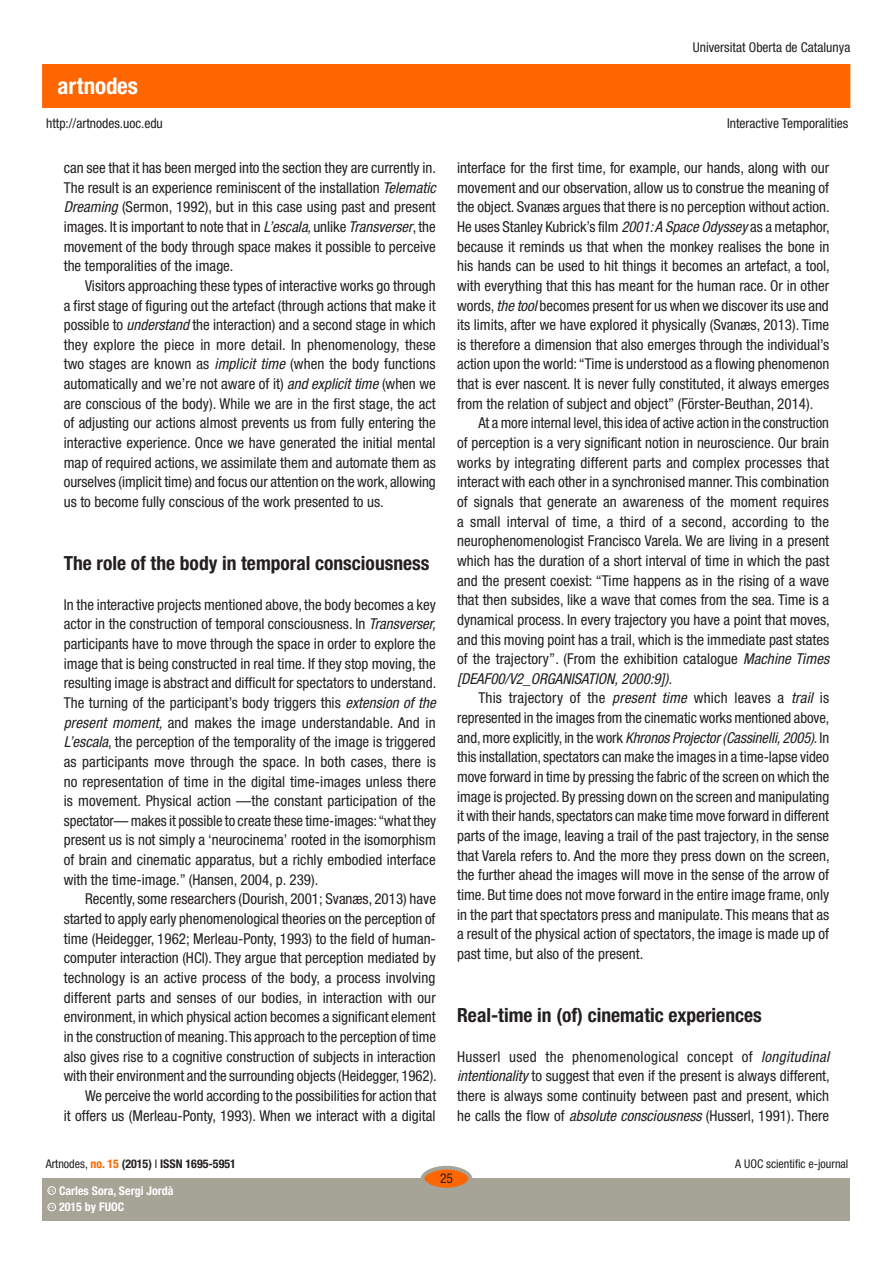
<style>
.page{position:relative;width:893px;height:1263px;background:#fff}
.page>*{position:absolute;margin:0;border:0;box-sizing:border-box;transform-origin:0 0}
.t1{font:700 condensed 22.95px "Helvetica Neue LT Std";color:#fff}
.SUBTITOLS{font:700 condensed 19.5px "Helvetica Neue LT Std";color:#231f20}
.text_general{font:condensed 15px/19.6px "Helvetica Neue LT Std";color:#231f20;text-align:justify}
.text_general_primerp{font:condensed 15px/19.6px "Helvetica Neue LT Std";color:#231f20;text-align:justify}
.t2{font:condensed 13.5px "Helvetica Neue LT Std";color:#231f20}
.t3{font:700 condensed 12px "Helvetica Neue LT Std";color:#231f20}
.t4{font:700 condensed 12px "Helvetica Neue LT Std";color:#fff}
.t5{font:condensed 12px "Helvetica Neue LT Std";color:#231f20}
.t6{font:600 3.9px "Adobe Caslon Pro";color:#fff}
.s1{font-style:italic}
.s2{font-weight:400}
.s3{color:#f60}
</style>
<div class="page">
<div style="left:43px;top:65px;width:807px;height:42px;background:#f60"></div>
<div style="left:43px;top:1178px;width:807px;height:42px;background:#a6a397"></div>
<div style="left:422px;top:1168px;width:48px;height:21px;background:#f60;border-radius:50%"></div>
<div style="left:421px;top:1166px;width:51px;height:25px;border:4px solid #a6a397;border-radius:50%"></div>
<div style="left:48px;top:1186px;width:8px;height:8px;border:1px solid #fff;border-radius:50%"></div>
<div style="left:48px;top:1203px;width:8px;height:8px;border:1px solid #fff;border-radius:50%"></div>
<h1 class="t1" style="left:58px;top:72px;width:82px">artnodes</h1>
<p class="t2" style="left:693px;top:40px;width:159px">Universitat Oberta de Catalunya</p>
<p class="t2" style="left:46px;top:115px;width:118px">http://artnodes.uoc.edu</p>
<p class="t2" style="left:727px;top:115px;width:123px">Interactive Temporalities</p>
<p class="text_general" style="left:64px;top:158px;width:374px">can see that it has been merged into the section they are currently in.<br>The result is an experience reminiscent of the installation <span class="s1">Telematic Dreaming</span> (Sermon, 1992), but in this case using past and present images. It is important to note that in <span class="s1">L’escala,</span> unlike <span class="s1">Transverser</span>, the movement of the body through space makes it possible to perceive the temporalities of the image.</p>
<p class="text_general" style="left:64px;top:276px;width:374px;text-indent:21px">Visitors approaching these types of interactive works go through a first stage of figuring out the artefact (through actions that make it possible to <span class="s1">understand</span> the interaction) and a second stage in which they explore the piece in more detail. In phenomenology, these two stages are known as <span class="s1">implicit time</span> (when the body functions automatically and we’re not aware of it) <span class="s1">and explicit time</span> (when we are conscious of the body). While we are in the first stage, the act of adjusting our actions almost prevents us from fully entering the interactive experience. Once we have generated the initial mental map of required actions, we assimilate them and automate them as ourselves (implicit time) and focus our attention on the work, allowing us to become fully conscious of the work presented to us.</p>
<p class="SUBTITOLS" style="left:64px;top:552px;width:367px">The role of the body in temporal consciousness</p>
<p class="text_general_primerp" style="left:64px;top:594px;width:374px">In the interactive projects mentioned above, the body becomes a key actor in the construction of temporal consciousness. In <span class="s1">Transverser, </span>participants have to move through the space in order to explore the image that is being constructed in real time. If they stop moving, the resulting image is abstract and difficult for spectators to understand.<br>The turning of the participant’s body triggers this <span class="s1">extension of the present moment,</span> and makes the image understandable. And in <span class="s1">L’escala</span>, the perception of the temporality of the image is triggered as participants move through the space. In both cases, there is no representation of time in the digital time-images unless there is movement. Physical action —the constant participation of the spectator— makes it possible to create these time-images: “what they present us is not simply a ‘neurocinema’ rooted in the isomorphism of brain and cinematic apparatus, but a richly embodied interface with the time-image.” (Hansen, 2004, p. 239).</p>
<p class="text_general" style="left:64px;top:889px;width:374px;text-indent:21px">Recently, some researchers (Dourish, 2001; Svanæs, 2013) have started to apply early phenomenological theories on the perception of time (Heidegger, 1962; Merleau-Ponty, 1993) to the field of human&shy;computer interaction (HCI). They argue that perception mediated by technology is an active process of the body, a process involving different parts and senses of our bodies, in interaction with our environment, in which physical action becomes a significant element in the construction of meaning. This approach to the perception of time also gives rise to a cognitive construction of subjects in interaction with their environment and the surrounding objects (Heidegger, 1962).</p>
<p class="text_general" style="left:64px;top:1086px;width:374px;text-align:right">We perceive the world according to the possibilities for action that<br>it offers us (Merleau-Ponty, 1993). When we interact with a digital</p>
<p class="text_general" style="left:457px;top:158px;width:374px">interface for the first time, for example, our hands, along with our movement and our observation, allow us to construe the meaning of the object. Svanæs argues that there is no perception without action.<br>He uses Stanley Kubrick’s film <span class="s1">2001: A Space Odyssey</span> as a metaphor, because it reminds us that when the monkey realises the bone in his hands can be used to hit things it becomes an artefact, a tool, with everything that this has meant for the human race. Or in other words, <span class="s1">the tool</span> becomes present for us when we discover its use and its limits, after we have explored it physically (Svanæs, 2013). Time is therefore a dimension that also emerges through the individual’s action upon the world: “Time is understood as a flowing phenomenon that is ever nascent. It is never fully constituted, it always emerges from the relation of subject and object” (Förster-Beuthan, 2014).</p>
<p class="text_general" style="left:457px;top:413px;width:374px;text-indent:21px">At a more internal level, this idea of active action in the construction of perception is a very significant notion in neuroscience. Our brain works by integrating different parts and complex processes that interact with each other in a synchronised manner. This combination of signals that generate an awareness of the moment requires a small interval of time, a third of a second, according to the neurophenomenologist Francisco Varela. We are living in a present which has the duration of a short interval of time in which the past and the present coexist: “Time happens as in the rising of a wave that then subsides, like a wave that comes from the sea. Time is a dynamical process. In every trajectory you have a point that moves, and this moving point has a trail, which is the immediate past states of the trajectory”. (From the exhibition catalogue <span class="s1">Machine Times [DEAF00/V2_ORGANISATION, 2000:9]).</span></p>
<p class="text_general" style="left:457px;top:688px;width:374px;text-indent:21px">This trajectory of the <span class="s1">present time</span> which leaves a <span class="s1">trail</span> is represented in the images from the cinematic works mentioned above, and, more explicitly, in the work <span class="s1">Khronos Projector (Cassinelli, 2005)</span>. In this installation, spectators can make the images in a time-lapse video move forward in time by pressing the fabric of the screen on which the image is projected. By pressing down on the screen and manipulating it with their hands, spectators can make time move forward in different parts of the image, leaving a trail of the past trajectory, in the sense that Varela refers to. And the more they press down on the screen, the further ahead the images will move in the sense of the arrow of time. But time does not move forward in the entire image frame, only in the part that spectators press and manipulate. This means that as a result of the physical action of spectators, the image is made up of past time, but also of the present.</p>
<p class="SUBTITOLS" style="left:457px;top:1003px;width:306px">Real-time in (of) cinematic experiences</p>
<p class="text_general_primerp" style="left:457px;top:1046px;width:374px">Husserl used the phenomenological concept of <span class="s1">longitudinal intentionality</span> to suggest that even if the present is always different, there is always some continuity between past and present, which he calls the flow of <span class="s1">absolute consciousness</span> (Husserl, 1991). There</p>
<p class="t3" style="left:46px;top:1157px;width:192px"><span class="s2">Artnodes,</span> <span class="s3">no. 15</span> (2015) <span class="s2">I</span> ISSN 1695-5951</p>
<p class="t5" style="left:735px;top:1157px;width:115px">A UOC scientific e-journal</p>
<p class="t6" style="left:49px;top:1188px;width:7px">CC</p>
<p class="t4" style="left:59px;top:1183px;width:116px">Carles Sora, Sergi Jordà</p>
<p class="t6" style="left:49px;top:1205px;width:7px">CC</p>
<p class="t4" style="left:59px;top:1200px;width:67px">2015 by FUOC</p>
<p class="t2" style="left:440px;top:1171px;width:14px">25</p>
</div>
